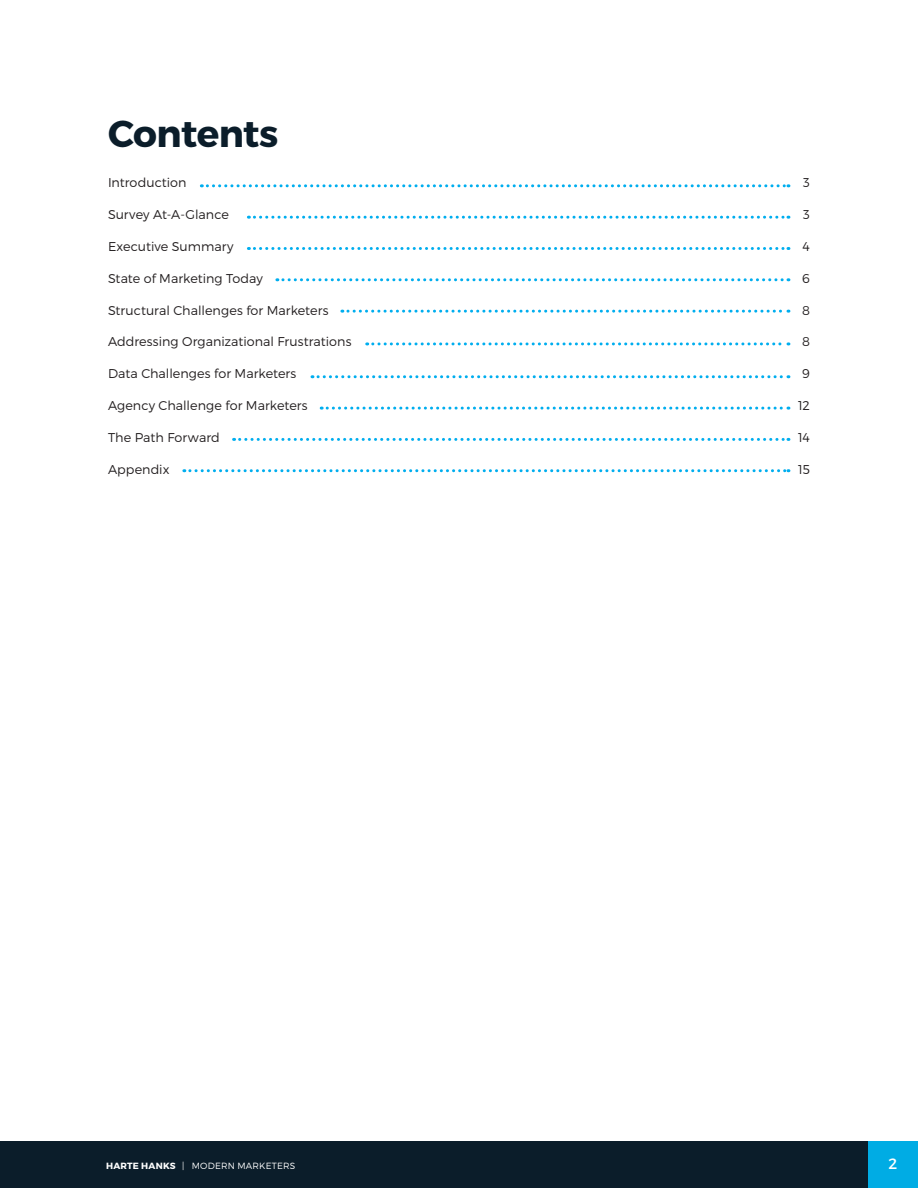
<style>
.page{position:relative;width:918px;height:1188px;background:#fff}
.page>*{position:absolute;margin:0;border:0;box-sizing:border-box;transform-origin:0 0}
.BODY_-_Headline{font:700 37.5px "Montserrat";letter-spacing:-.015em;color:#0b1d2a}
.t1{font:15px "Montserrat";color:#fff}
.BODY_-_Copy{font:300 12.75px "Montserrat";color:#231f20}
.t2{font:300 9px "Montserrat";letter-spacing:.02em;color:#fff}
.s1{font-weight:700}
</style>
<div class="page">
<div style="left:867px;top:1141px;width:51px;height:47px;background:#00ace4"></div>
<div style="left:0;top:1141px;width:867px;height:47px;background:#0b1d2a"></div>
<svg style="left:201px;top:184px;width:588px;height:3px"></svg>
<svg style="left:248px;top:216px;width:541px;height:3px"></svg>
<svg style="left:248px;top:247px;width:541px;height:3px"></svg>
<svg style="left:277px;top:278px;width:512px;height:3px"></svg>
<svg style="left:342px;top:310px;width:447px;height:3px"></svg>
<svg style="left:367px;top:342px;width:422px;height:3px"></svg>
<svg style="left:312px;top:375px;width:477px;height:3px"></svg>
<svg style="left:321px;top:407px;width:468px;height:3px"></svg>
<svg style="left:234px;top:438px;width:555px;height:3px"></svg>
<svg style="left:184px;top:469px;width:605px;height:3px"></svg>
<p class="BODY_-_Headline" style="left:108px;top:110px;width:172px">Contents</p>
<p class="BODY_-_Copy" style="left:108px;top:175px;width:80px">Introduction</p>
<p class="BODY_-_Copy" style="left:108px;top:207px;width:122px">Survey At-A-Glance</p>
<p class="BODY_-_Copy" style="left:108px;top:239px;width:127px">Executive Summary</p>
<p class="BODY_-_Copy" style="left:108px;top:270px;width:156px">State of Marketing Today</p>
<p class="BODY_-_Copy" style="left:108px;top:302px;width:222px">Structural Challenges for Marketers</p>
<p class="BODY_-_Copy" style="left:108px;top:334px;width:245px">Addressing Organizational Frustrations</p>
<p class="BODY_-_Copy" style="left:108px;top:366px;width:190px">Data Challenges for Marketers</p>
<p class="BODY_-_Copy" style="left:108px;top:398px;width:201px">Agency Challenge for Marketers</p>
<p class="BODY_-_Copy" style="left:108px;top:429px;width:113px">The Path Forward</p>
<p class="BODY_-_Copy" style="left:108px;top:461px;width:63px">Appendix</p>
<p class="BODY_-_Copy" style="left:803px;top:175px;width:8px">3</p>
<p class="BODY_-_Copy" style="left:803px;top:207px;width:8px">3</p>
<p class="BODY_-_Copy" style="left:803px;top:239px;width:9px">4</p>
<p class="BODY_-_Copy" style="left:802px;top:270px;width:9px">6</p>
<p class="BODY_-_Copy" style="left:802px;top:302px;width:9px">8</p>
<p class="BODY_-_Copy" style="left:802px;top:334px;width:9px">8</p>
<p class="BODY_-_Copy" style="left:802px;top:366px;width:9px">9</p>
<p class="BODY_-_Copy" style="left:798px;top:398px;width:13px">12</p>
<p class="BODY_-_Copy" style="left:798px;top:429px;width:13px">14</p>
<p class="BODY_-_Copy" style="left:798px;top:461px;width:13px">15</p>
<p class="t2" style="left:106px;top:1160px;width:191px"><span class="s1">HARTE HANKS</span> | MODERN MARKETERS</p>
<p class="t1" style="left:889px;top:1154px;width:10px">2</p>
</div>
